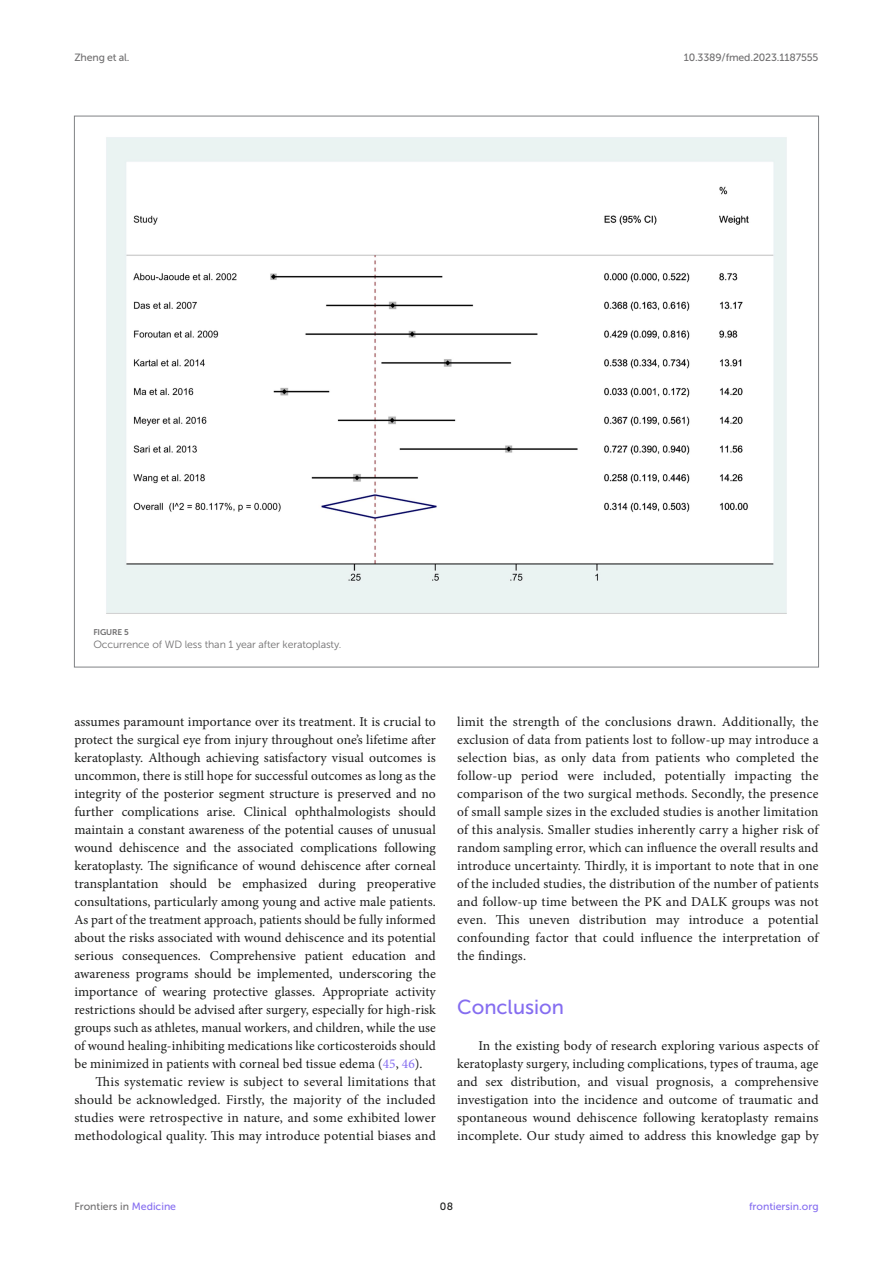
<style>
.page{position:relative;width:893px;height:1263px;background:#fff}
.page>*{position:absolute;margin:0;border:0;box-sizing:border-box;transform-origin:0 0}
.HEAD_1{font:20.25px "Museo Sans 500";color:#856df0}
.TEXT{font:13.5px/18px "Minion Pro";letter-spacing:.01em;color:#1b1c1b;text-align:justify}
.TEXT_FLUSH{font:13.5px/18px "Minion Pro";letter-spacing:.01em;color:#1b1c1b;text-align:justify}
.t1{font:10.5px "Museo Sans 500";letter-spacing:-.015em;color:#706f70}
.FIG_LEG{font:10.5px "Museo Sans 300";letter-spacing:-.01em;color:#706f70}
.t2{font:10.5px "Museo Sans 500";color:#856df0}
.t3{font:10.5px "Museo Sans 500";color:#1b1c1b}
.FIG_HD{font:8.25px "Museo Sans 700";letter-spacing:-.01em;color:#706f70}
.s1{color:#856df0}
</style>
<div class="page">
<img style="left:106px;top:137px;width:681px;height:477px">
<p class="t1" style="left:74px;top:51px;width:57px">Zheng et al.</p>
<p class="t1" style="left:684px;top:51px;width:136px">10.3389/fmed.2023.1187555</p>
<p class="FIG_HD" style="left:93px;top:627px;width:37px">FIGURE 5</p>
<p class="FIG_LEG" style="left:93px;top:639px;width:250px">Occurrence of WD less than 1 year after keratoplasty.</p>
<p class="TEXT" style="left:74px;top:713px;width:363px">assumes paramount importance over its treatment. It is crucial to protect the surgical eye from injury throughout one’s lifetime after keratoplasty. Although achieving satisfactory visual outcomes is uncommon, there is still hope for successful outcomes as long as the integrity of the posterior segment structure is preserved and no further complications arise. Clinical ophthalmologists should maintain a constant awareness of the potential causes of unusual wound dehiscence and the associated complications following keratoplasty. The significance of wound dehiscence after corneal transplantation should be emphasized during preoperative consultations, particularly among young and active male patients.<br>As part of the treatment approach, patients should be fully informed about the risks associated with wound dehiscence and its potential serious consequences. Comprehensive patient education and awareness programs should be implemented, underscoring the importance of wearing protective glasses. Appropriate activity restrictions should be advised after surgery, especially for high-risk groups such as athletes, manual workers, and children, while the use of wound healing-inhibiting medications like corticosteroids should be minimized in patients with corneal bed tissue edema (<span class="s1">45</span>, <span class="s1">46</span>).</p>
<p class="TEXT" style="left:74px;top:1073px;width:363px;text-indent:21px">This systematic review is subject to several limitations that should be acknowledged. Firstly, the majority of the included studies were retrospective in nature, and some exhibited lower methodological quality. This may introduce potential biases and</p>
<p class="TEXT" style="left:457px;top:713px;width:363px">limit the strength of the conclusions drawn. Additionally, the exclusion of data from patients lost to follow-up may introduce a selection bias, as only data from patients who completed the follow-up period were included, potentially impacting the comparison of the two surgical methods. Secondly, the presence of small sample sizes in the excluded studies is another limitation of this analysis. Smaller studies inherently carry a higher risk of random sampling error, which can influence the overall results and introduce uncertainty. Thirdly, it is important to note that in one of the included studies, the distribution of the number of patients and follow-up time between the PK and DALK groups was not even. This uneven distribution may introduce a potential confounding factor that could influence the interpretation of the findings.</p>
<p class="HEAD_1" style="left:457px;top:996px;width:108px">Conclusion</p>
<p class="TEXT_FLUSH" style="left:457px;top:1037px;width:363px;text-indent:21px">In the existing body of research exploring various aspects of keratoplasty surgery, including complications, types of trauma, age and sex distribution, and visual prognosis, a comprehensive investigation into the incidence and outcome of traumatic and spontaneous wound dehiscence following keratoplasty remains incomplete. Our study aimed to address this knowledge gap by</p>
<p class="t1" style="left:74px;top:1200px;width:103px">Frontiers in <span class="s1">Medicine</span></p>
<p class="t3" style="left:440px;top:1200px;width:15px">08</p>
<p class="t2" style="left:749px;top:1200px;width:71px">frontiersin.org</p>
</div>
